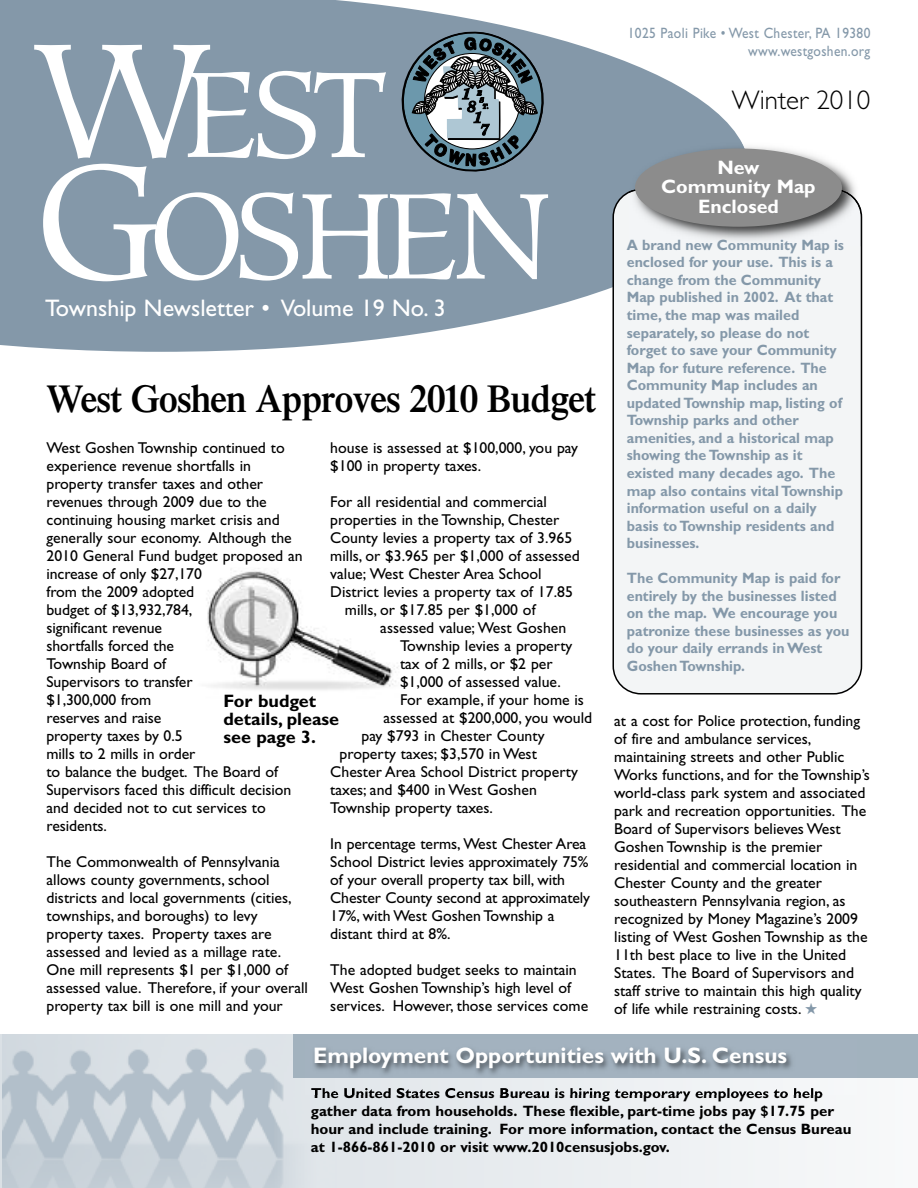
<style>
.page{position:relative;width:918px;height:1188px;background:#fff}
.page>*{position:absolute;margin:0;border:0;box-sizing:border-box;transform-origin:0 0}
.t1{font:121.5px/121.5px "Hiroshige";letter-spacing:-.065em;color:#fff}
.t2{font:600 39px "Times";letter-spacing:-.02em;color:#000;scale:.95 1}
.t3{font:300 27px "Gill Sans";color:#000}
.t4{font:24px "Gill Sans";color:#fff}
.t5{font:700 22.5px "Gill Sans";color:#fff}
.t6{font:700 19.5px/19.5px "Gill Sans";color:#fff;text-align:center}
.t7{font:700 18px/18px "Gill Sans";color:#000}
.t8{font:15.75px/18px "Gill Sans";color:#000}
.t9{font:700 15px/17.5px "Gill Sans";color:#8498a9;scale:.95 1}
.t10{font:700 15px/18px "Gill Sans";color:#000}
.t11{font:15px/18px "Gill Sans";letter-spacing:.025em;color:#8498a9;text-align:right;scale:.9 1}
.s1{font-size:162px}
.s2{color:#8498a9}
</style>
<div class="page">
<div style="left:328px;top:1034px;width:590px;height:154px;background:#eceff2"></div>
<img style="left:3px;top:1034px;width:331px;height:154px">
<svg style="left:1px;top:0;width:740px;height:352px;background:#93a5b3"></svg>
<svg style="left:399px;top:31px;width:149px;height:143px;background:#70828d"></svg>
<div style="left:612px;top:189px;width:250px;height:506px;background:#f3f5f6"></div>
<img style="left:750px;top:147px;width:105px;height:42px">
<div style="left:629px;top:141px;width:121px;height:48px;background:#8498a9"></div>
<img style="left:629px;top:193px;width:232px;height:53px">
<img style="left:842px;top:189px;width:19px;height:1px">
<img style="left:629px;top:190px;width:7px;height:3px">
<img style="left:834px;top:190px;width:27px;height:27px">
<div style="left:635px;top:148px;width:207px;height:79px;background:#8c8c8c;border-radius:50%"></div>
<div style="left:293px;top:1034px;width:625px;height:43px;background:#a2b2be"></div>
<img style="left:306px;top:1048px;width:550px;height:47px">
<img style="left:311px;top:1088px;width:144px;height:7px">
<img style="left:206px;top:568px;width:192px;height:122px">
<h1 class="t1" style="left:36px;top:66px;width:517px"><span class="s1">W</span>EST<br><span class="s1">G</span>OSHEN</h1>
<h3 class="t4" style="left:45px;top:299px;width:402px">Township Newsletter • Volume 19 No. 3</h3>
<h2 class="t2" style="left:46px;top:384px;width:580px">West Goshen Approves 2010 Budget</h2>
<p class="t8" style="left:46px;top:440px;width:258px">West Goshen Township continued to experience revenue shortfalls in property transfer taxes and other revenues through 2009 due to the continuing housing market crisis and generally sour economy. Although the<br>2010 General Fund budget proposed an increase of only $27,170<br>from the 2009 adopted<br>budget of $13,932,784,<br>significant revenue<br>shortfalls forced the<br>Township Board of<br>Supervisors to transfer<br>$1,300,000 from<br>reserves and raise<br>property taxes by 0.5<br>mills to 2 mills in order<br>to balance the budget. The Board of<br>Supervisors faced this difficult decision and decided not to cut services to residents.</p>
<p class="t8" style="left:46px;top:854px;width:263px">The Commonwealth of Pennsylvania allows county governments, school districts and local governments (cities, townships, and boroughs) to levy property taxes. Property taxes are assessed and levied as a millage rate.<br>One mill represents $1 per $1,000 of assessed value. Therefore, if your overall property tax bill is one mill and your</p>
<p class="t8" style="left:330px;top:440px;width:249px">house is assessed at $100,000, you pay $100 in property taxes.</p>
<p class="t8" style="left:330px;top:494px;width:218px">For all residential and commercial</p>
<p class="t8" style="left:330px;top:512px;width:231px">properties in the Township, Chester</p>
<p class="t8" style="left:330px;top:530px;width:243px">County levies a property tax of 3.965</p>
<p class="t8" style="left:330px;top:548px;width:251px">mills, or $3.965 per $1,000 of assessed</p>
<p class="t8" style="left:330px;top:566px;width:213px">value; West Chester Area School</p>
<p class="t8" style="left:330px;top:584px;width:244px">District levies a property tax of 17.85</p>
<p class="t8" style="left:345px;top:602px;width:192px">mills, or $17.85 per $1,000 of</p>
<p class="t8" style="left:380px;top:620px;width:188px">assessed value; West Goshen</p>
<p class="t8" style="left:400px;top:638px;width:174px">Township levies a property</p>
<p class="t8" style="left:400px;top:656px;width:154px">tax of 2 mills, or $2 per</p>
<p class="t8" style="left:400px;top:674px;width:162px">$1,000 of assessed value.</p>
<p class="t8" style="left:400px;top:692px;width:186px">For example, if your home is</p>
<p class="t8" style="left:384px;top:710px;width:210px">assessed at $200,000, you would</p>
<p class="t8" style="left:362px;top:728px;width:184px">pay $793 in Chester County</p>
<p class="t8" style="left:340px;top:746px;width:199px">property taxes; $3,570 in West</p>
<p class="t8" style="left:330px;top:764px;width:249px">Chester Area School District property</p>
<p class="t8" style="left:330px;top:782px;width:208px">taxes; and $400 in West Goshen</p>
<p class="t8" style="left:330px;top:800px;width:164px">Township property taxes.</p>
<p class="t8" style="left:330px;top:836px;width:261px">In percentage terms, West Chester Area School District levies approximately 75% of your overall property tax bill, with Chester County second at approximately 17%, with West Goshen Township a distant third at 8%.</p>
<p class="t8" style="left:330px;top:962px;width:259px">The adopted budget seeks to maintain<br>West Goshen Township’s high level of services. However, those services come</p>
<p class="t7" style="left:223px;top:693px;width:117px">For budget details, please see page 3.</p>
<p class="t11" style="left:628px;top:26px;width:271px">1025 Paoli Pike • West Chester, PA 19380 www.westgoshen.org</p>
<h3 class="t3" style="left:732px;top:89px;width:140px">Winter 2010</h3>
<p class="t6" style="left:661px;top:159px;width:156px">New<br>Community Map<br>Enclosed</p>
<p class="t9" style="left:627px;top:237px;width:230px">A brand new Community Map is enclosed for your use. This is a change from the Community<br>Map published in 2002. At that time, the map was mailed separately, so please do not forget to save your Community<br>Map for future reference. The<br>Community Map includes an updated Township map, listing of<br>Township parks and other amenities, and a historical map showing the Township as it existed many decades ago. The map also contains vital Township information useful on a daily basis to Township residents and businesses.</p>
<p class="t9" style="left:627px;top:571px;width:236px">The Community Map is paid for entirely by the businesses listed on the map. We encourage you patronize these businesses as you do your daily errands in West<br>Goshen Township.</p>
<p class="t8" style="left:614px;top:713px;width:257px">at a cost for Police protection, funding of fire and ambulance services, maintaining streets and other Public Works functions, and for the Township’s world-class park system and associated park and recreation opportunities. The Board of Supervisors believes West Goshen Township is the premier residential and commercial location in Chester County and the greater southeastern Pennsylvania region, as recognized by Money Magazine’s 2009 listing of West Goshen Township as the 11th best place to live in the United States. The Board of Supervisors and staff strive to maintain this high quality of life while restraining costs. <span class="s2">★</span></p>
<h3 class="t5" style="left:313px;top:1047px;width:475px">Employment Opportunities with U.S. Census</h3>
<p class="t10" style="left:311px;top:1086px;width:542px">The United States Census Bureau is hiring temporary employees to help gather data from households. These flexible, part-time jobs pay $17.75 per hour and include training. For more information, contact the Census Bureau at 1-866-861-2010 or visit www.2010censusjobs.gov.</p>
</div>
